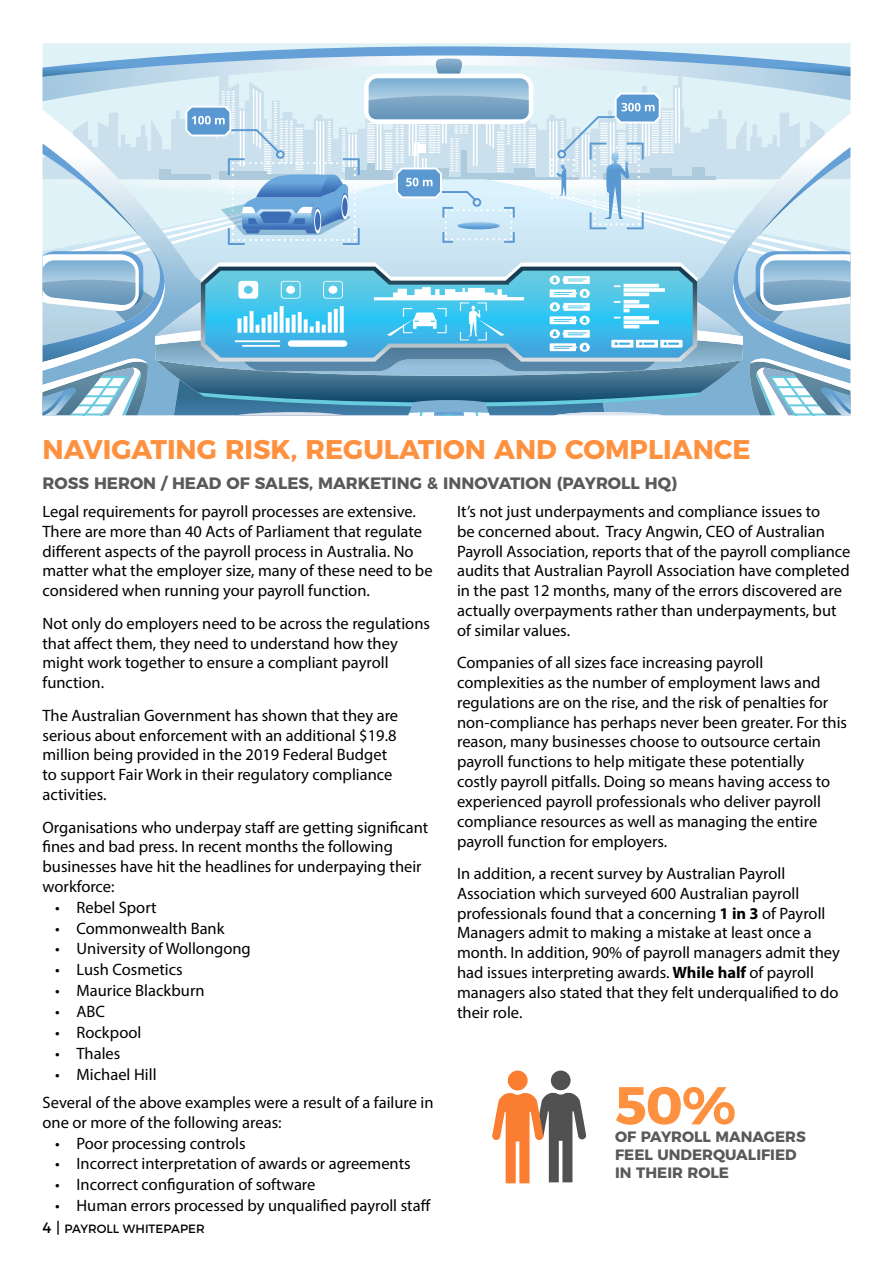
<style>
.page{position:relative;width:893px;height:1263px;background:#fff}
.page>*{position:absolute;margin:0;border:0;box-sizing:border-box;transform-origin:0 0}
.t1{font:700 53.1px "Montserrat";color:#fe913f}
.t2{font:700 27px "Montserrat";color:#fe913f}
.t3{font:16.5px/19.8px "Myriad Pro";color:#000}
.t4{font:700 16.5px "Montserrat";color:#58595b}
.t5{font:700 15px/18px "Montserrat";color:#58595b}
.t6{font:12px "Montserrat";color:#000}
.s1{font-weight:700}
.s2{font-size:15px}
</style>
<div class="page">
<svg style="left:43px;top:46px;width:807px;height:370px;background:#a6cde1"></svg>
<div style="left:551px;top:1070px;width:20px;height:20px;background:#515151;border-radius:50%"></div>
<svg style="left:492px;top:1093px;width:94px;height:90px"></svg>
<div style="left:508px;top:1070px;width:20px;height:20px;background:#fa7d32;border-radius:50%"></div>
<h2 class="t2" style="left:43px;top:427px;width:710px">NAVIGATING RISK, REGULATION AND COMPLIANCE</h2>
<p class="t4" style="left:43px;top:470px;width:64px">ROSS HER</p>
<p class="t4" style="left:130px;top:470px;width:445px">ON / HEAD OF SALES, MARKETING &amp; INNOVATION (PAYR</p>
<p class="t4" style="left:608px;top:470px;width:71px">OLLHQ)</p>
<p class="t3" style="left:43px;top:501px;width:392px">Legal requirements for payroll processes are extensive.<br>There are more than 40 Acts of Parliament that regulate different aspects of the payroll process in Australia. No matter what the employer size, many of these need to be considered when running your payroll function.</p>
<p class="t3" style="left:43px;top:613px;width:389px">Not only do employers need to be across the regulations that affect them, they need to understand how they might work together to ensure a compliant payroll function.</p>
<p class="t3" style="left:43px;top:705px;width:357px">The Australian Government has shown that they are serious about enforcement with an additional $19.8 million being provided in the 2019 Federal Budget to support Fair Work in their regulatory compliance activities.</p>
<p class="t3" style="left:43px;top:817px;width:387px">Organisations who underpay staff are getting significant fines and bad press. In recent months the following businesses have hit the headlines for underpaying their workforce:</p>
<p class="t3" style="left:55px;top:897px;width:103px">• Rebel Sport</p>
<p class="t3" style="left:55px;top:918px;width:171px">• Commonwealth Bank</p>
<p class="t3" style="left:55px;top:939px;width:197px">• University of Wollongong</p>
<p class="t3" style="left:55px;top:960px;width:129px">• Lush Cosmetics</p>
<p class="t3" style="left:55px;top:980px;width:151px">• Maurice Blackburn</p>
<p class="t3" style="left:55px;top:1001px;width:51px">• ABC</p>
<p class="t3" style="left:55px;top:1022px;width:88px">• Rockpool</p>
<p class="t3" style="left:55px;top:1043px;width:67px">• Thales</p>
<p class="t3" style="left:43px;top:1060px;width:393px;line-height:28.3px;text-indent:13px">• Michael Hill<br>Several of the above examples were a result of a failure in</p>
<p class="t3" style="left:43px;top:1112px;width:241px">one or more of the following areas:</p>
<p class="t3" style="left:55px;top:1133px;width:192px">• Poor processing controls</p>
<p class="t3" style="left:55px;top:1154px;width:357px">• Incorrect interpretation of awards or agreements</p>
<p class="t3" style="left:55px;top:1174px;width:262px">• Incorrect configuration of software</p>
<p class="t3" style="left:55px;top:1195px;width:377px">• Human errors processed by unqualified payroll staff</p>
<p class="t3" style="left:457px;top:501px;width:395px">It’s not just underpayments and compliance issues to<br>be concerned about. Tracy Angwin, CEO of Australian Payroll Association, reports that of the payroll compliance audits that Australian Payroll Association have completed in the past 12 months, many of the errors discovered are actually overpayments rather than underpayments, but of similar values.</p>
<p class="t3" style="left:457px;top:653px;width:391px">Companies of all sizes face increasing payroll complexities as the number of employment laws and regulations are on the rise, and the risk of penalties for non-compliance has perhaps never been greater. For this reason, many businesses choose to outsource certain payroll functions to help mitigate these potentially costly payroll pitfalls. Doing so means having access to experienced payroll professionals who deliver payroll compliance resources as well as managing the entire payroll function for employers.</p>
<p class="t3" style="left:457px;top:863px;width:384px">In addition, a recent survey by Australian Payroll Association which surveyed 600 Australian payroll professionals found that a concerning <span class="s1">1 in 3</span> of Payroll Managers admit to making a mistake at least once a month. In addition, 90% of payroll managers admit they had issues interpreting awards. <span class="s1">While half</span> of payroll managers also stated that they felt underqualified to do their role.</p>
<h1 class="t1" style="left:615px;top:1062px;width:123px">50%</h1>
<p class="t5" style="left:615px;top:1145px;width:183px">FEEL UNDERQUALIFIED<br>IN THEIR ROLE</p>
<p class="t5" style="left:615px;top:1127px;width:192px">OF PAYROLL MANAGERS</p>
<p class="t6" style="left:43px;top:1219px;width:164px"><span class="s2">4 |</span> PAYROLL WHITEPAPER</p>
</div>
